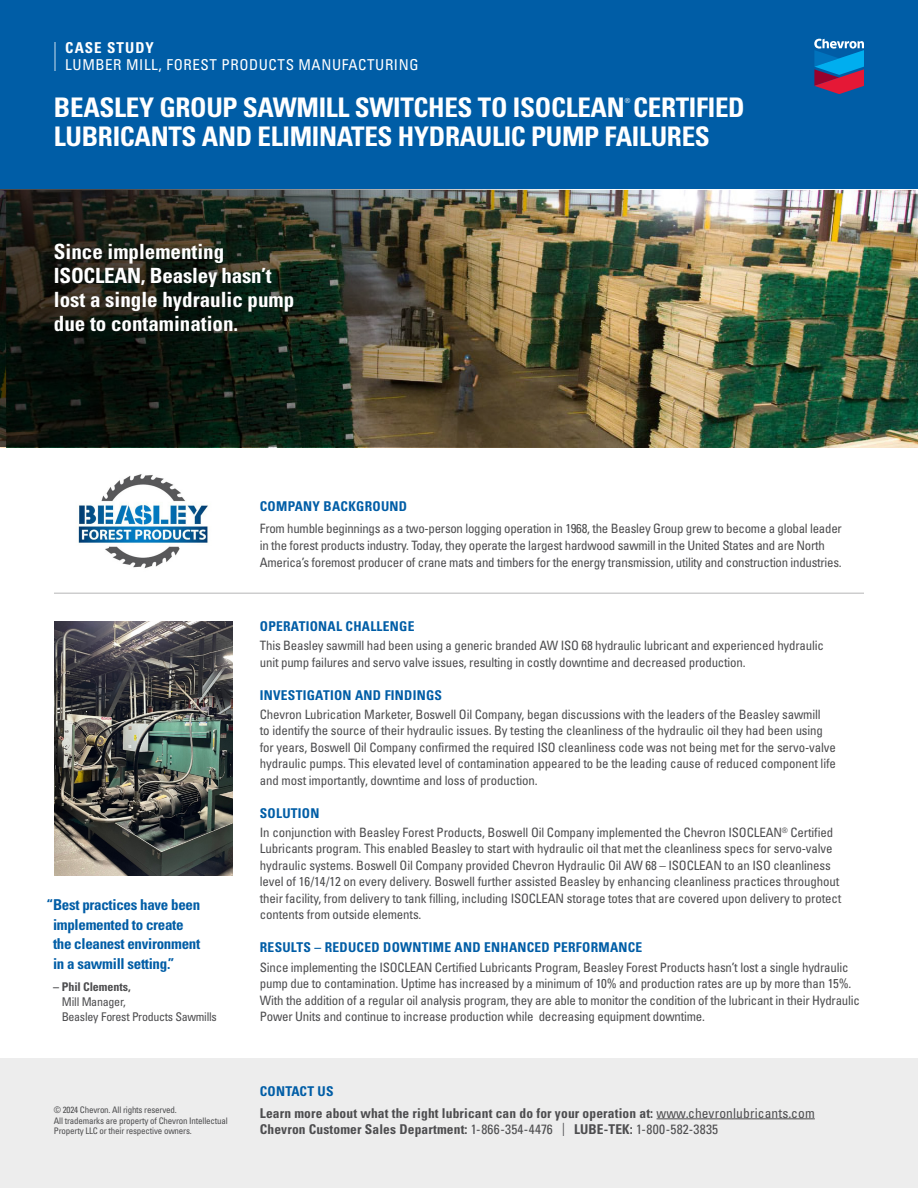
<style>
.page{position:relative;width:918px;height:1188px;background:#fff}
.page>*{position:absolute;margin:0;border:0;box-sizing:border-box;transform-origin:0 0}
.H2___18_24{font:700 condensed 27px "Univers";letter-spacing:-.01em;color:#fff}
.H2___18_24-2{font:700 condensed 21px/24px "Univers";color:#fff}
.H2___18_24-3{font:700 condensed 15px/19.5px "Univers";letter-spacing:-.02em;color:#005da6}
.H2___18_24-4{font:condensed 15px "Univers";letter-spacing:.04em;color:#fff}
.H2___18_24-5{font:700 condensed 15px "Univers";letter-spacing:.07em;color:#fff}
.Body_large_-_14_22_5{font:700 condensed 13.5px "Univers";letter-spacing:.01em;color:#4d4d4f}
.Body_large_-_14_22_5-2{font:700 condensed 13.5px "Univers";letter-spacing:.02em;color:#005da6}
.Body_large_-_14_22_5-3{font:condensed 12.9px/16.5px "Univers";letter-spacing:-.01em;color:#4d4d4f}
.H2___18_24-6{font:condensed 12px/15px "Univers";letter-spacing:-.02em;color:#4d4d4f}
.Body_large_-_14_22_5-4{font:condensed 9px/10.5px "Univers";letter-spacing:-.02em;color:#4d4d4f}
.H2___18_24-7{font:condensed 7.05px "Univers";color:#fff}
.s1{font-weight:700}
.s2{font-weight:400}
.s3{font-weight:400;font-size:18.15px}
</style>
<div class="page">
<div style="left:0;top:1059px;width:918px;height:129px;background:#ededed"></div>
<img style="left:0;top:190px;width:918px;height:257px">
<hr style="left:54px;top:592px;width:810px;height:2px;background:#b8b8b9">
<div style="left:0;top:0;width:918px;height:188px;background:#005da6"></div>
<img style="left:54px;top:621px;width:179px;height:255px">
<div style="left:48px;top:236px;width:254px;height:104px;background:#231f20;opacity:.3"></div>
<img style="left:78px;top:474px;width:130px;height:95px">
<hr style="left:54px;top:42px;width:2px;height:28px;background:#669eca">
<svg style="left:814px;top:39px;width:50px;height:55px"></svg>
<hr style="left:657px;top:1119px;width:158px;height:1px;background:#4d4d4f">
<p class="H2___18_24-5" style="left:65px;top:38px;width:90px">CASE STUDY</p>
<p class="H2___18_24-4" style="left:65px;top:55px;width:355px">LUMBER MILL, FOREST PRODUCTS MANUFACTURING</p>
<p class="H2___18_24" style="left:54px;top:91px;width:692px">BEASLEY GROUP SAWMILL SWITCHES TO ISOCLEAN CERTIFIED</p>
<p class="H2___18_24-7" style="left:625px;top:96px;width:7px">®</p>
<p class="H2___18_24" style="left:54px;top:120px;width:657px">LUBRICANTS AND ELIMINATES HYDRAULIC PUMP FAILURES</p>
<p class="H2___18_24-2" style="left:54px;top:239px;width:242px">Since implementing<br>ISOCLEAN, Beasley hasn’t lost a single hydraulic pump due to contamination.</p>
<p class="H2___18_24-3" style="left:53px;top:895px;width:149px;text-indent:-6px">“Best practices have been implemented to create the cleanest environment in a sawmill setting.”</p>
<p class="H2___18_24-6" style="left:62px;top:979px;width:156px;text-indent:-9px"><span class="s1">– Phil Clements,<br></span>Mill Manager,<br>Beasley Forest Products Sawmills</p>
<p class="Body_large_-_14_22_5-4" style="left:54px;top:1104px;width:124px">© 2024 Chevron. All rights reserved.</p>
<p class="Body_large_-_14_22_5-4" style="left:54px;top:1115px;width:175px">All trademarks are property of Chevron Intellectual<br>Property LLC or their respective owners.</p>
<p class="Body_large_-_14_22_5-2" style="left:260px;top:498px;width:149px">COMPANY BACKGROUND</p>
<p class="Body_large_-_14_22_5-3" style="left:260px;top:520px;width:583px">From humble beginnings as a two-person logging operation in 1968, the Beasley Group grew to become a global leader in the forest products industry. Today, they operate the largest hardwood sawmill in the United States and are North<br>America’s foremost producer of crane mats and timbers for the energy transmission, utility and construction industries.</p>
<p class="Body_large_-_14_22_5-2" style="left:260px;top:618px;width:156px">OPERATIONAL CHALLENGE</p>
<p class="Body_large_-_14_22_5-3" style="left:260px;top:637px;width:565px">This Beasley sawmill had been using a generic branded AW ISO 68 hydraulic lubricant and experienced hydraulic unit pump failures and servo valve issues, resulting in costly downtime and decreased production.</p>
<p class="Body_large_-_14_22_5-2" style="left:260px;top:686px;width:184px">INVESTIGATION AND FINDINGS</p>
<p class="Body_large_-_14_22_5-3" style="left:260px;top:706px;width:578px">Chevron Lubrication Marketer, Boswell Oil Company, began discussions with the leaders of the Beasley sawmill<br>to identify the source of their hydraulic issues. By testing the cleanliness of the hydraulic oil they had been using for years, Boswell Oil Company confirmed the required ISO cleanliness code was not being met for the servo-valve hydraulic pumps. This elevated level of contamination appeared to be the leading cause of reduced component life and most importantly, downtime and loss of production.</p>
<p class="Body_large_-_14_22_5-2" style="left:260px;top:805px;width:61px">SOLUTION</p>
<p class="Body_large_-_14_22_5-3" style="left:260px;top:824px;width:583px">In conjunction with Beasley Forest Products, Boswell Oil Company implemented the Chevron ISOCLEAN<sup>®</sup> Certified Lubricants program. This enabled Beasley to start with hydraulic oil that met the cleanliness specs for servo-valve hydraulic systems. Boswell Oil Company provided Chevron Hydraulic Oil AW 68 – ISOCLEAN to an ISO cleanliness level of 16/14/12 on every delivery. Boswell further assisted Beasley by enhancing cleanliness practices throughout their facility, from delivery to tank filling, including ISOCLEAN storage totes that are covered upon delivery to protect contents from outside elements.</p>
<p class="Body_large_-_14_22_5-2" style="left:260px;top:939px;width:384px">RESULTS – REDUCED DOWNTIME AND ENHANCED PERFORMANCE</p>
<p class="Body_large_-_14_22_5-3" style="left:260px;top:959px;width:602px">Since implementing the ISOCLEAN Certified Lubricants Program, Beasley Forest Products hasn’t lost a single hydraulic pump due to contamination. Uptime has increased by a minimum of 10% and production rates are up by more than 15%.<br>With the addition of a regular oil analysis program, they are able to monitor the condition of the lubricant in their Hydraulic Power Units and continue to increase production while decreasing equipment downtime.</p>
<p class="Body_large_-_14_22_5-2" style="left:260px;top:1083px;width:75px">CONTACT US</p>
<p class="Body_large_-_14_22_5" style="left:260px;top:1104px;width:556px">Learn more about what the right lubricant can do for your operation at: <span class="s2">www.chevronlubricants.com</span></p>
<p class="Body_large_-_14_22_5" style="left:260px;top:1121px;width:460px">Chevron Customer Sales Department: <span class="s2">1-866-354-4476</span> <span class="s3">l</span> LUBE-TEK: <span class="s2">1-800-582-3835</span></p>
</div>
